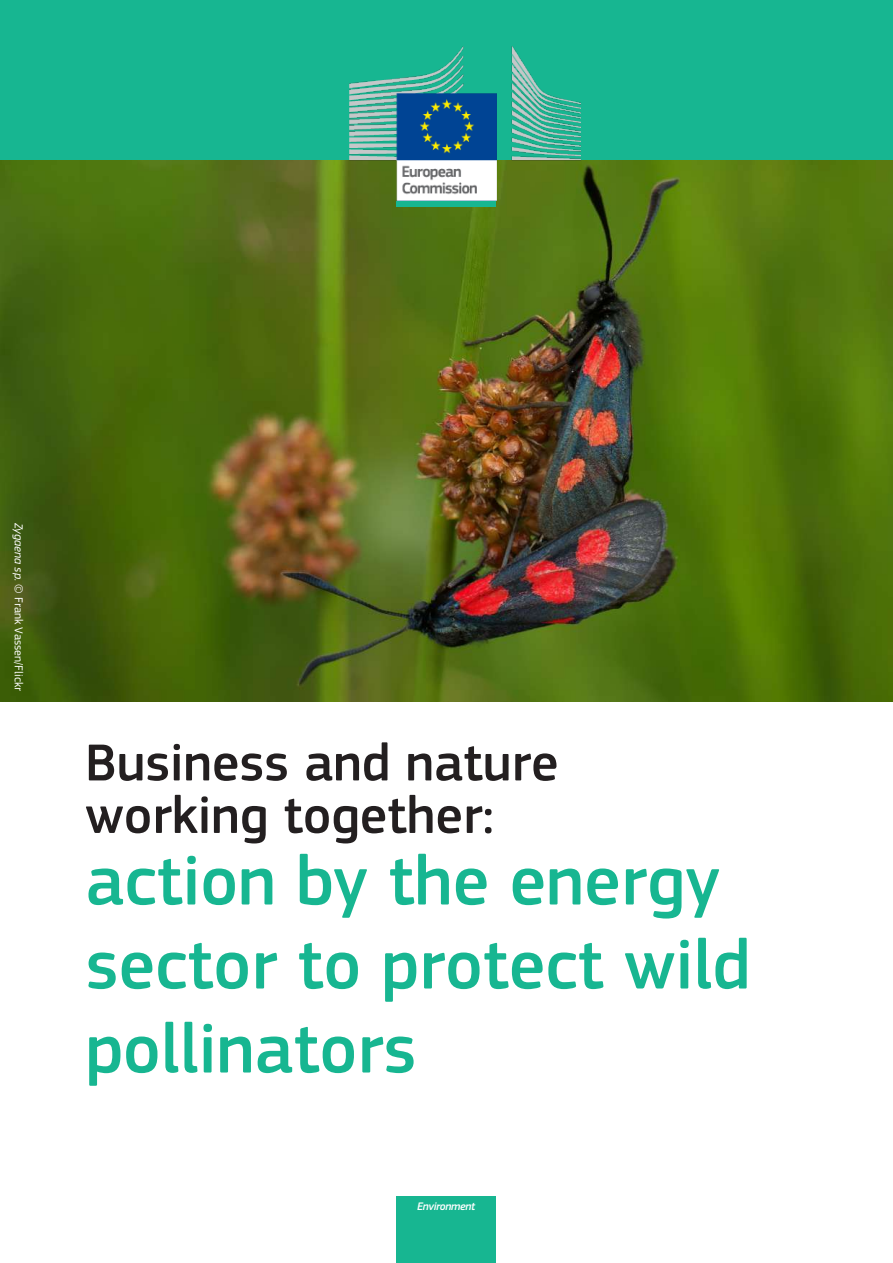
<style>
.page{position:relative;width:893px;height:1263px;background:#fff}
.page>*{position:absolute;margin:0;border:0;box-sizing:border-box;transform-origin:0 0}
.t1{font:500 72px/84px "EC Square Sans Pro";color:#17b691}
.t2{font:500 54px/52.5px "EC Square Sans Pro";color:#231f20}
.t3{font:12px "EC Square Sans Pro";color:#fff}
.t4{font:italic 500 11.4px "EC Square Sans Pro";letter-spacing:-.03em;color:#fff}
.s1{font-style:italic}
</style>
<div class="page">
<div style="left:0;top:0;width:893px;height:160px;background:#17b691"></div>
<img style="left:0;top:160px;width:893px;height:542px">
<div style="left:397px;top:1196px;width:99px;height:67px;background:#17b691"></div>
<img style="left:350px;top:46px;width:230px;height:155px">
<div style="left:397px;top:201px;width:99px;height:6px;background:#17b691"></div>
<p class="t3" style="left:26px;top:523px;width:170px;rotate:90deg"><span class="s1">Zygaena sp.</span> © Frank Vassen/Flickr</p>
<p class="t2" style="left:85px;top:737px;width:475px">Business and nature working together:</p>
<p class="t1" style="left:85px;top:840px;width:666px">action by the energy sector to protect wild pollinators</p>
<p class="t4" style="left:417px;top:1199px;width:59px">Environment</p>
</div>
